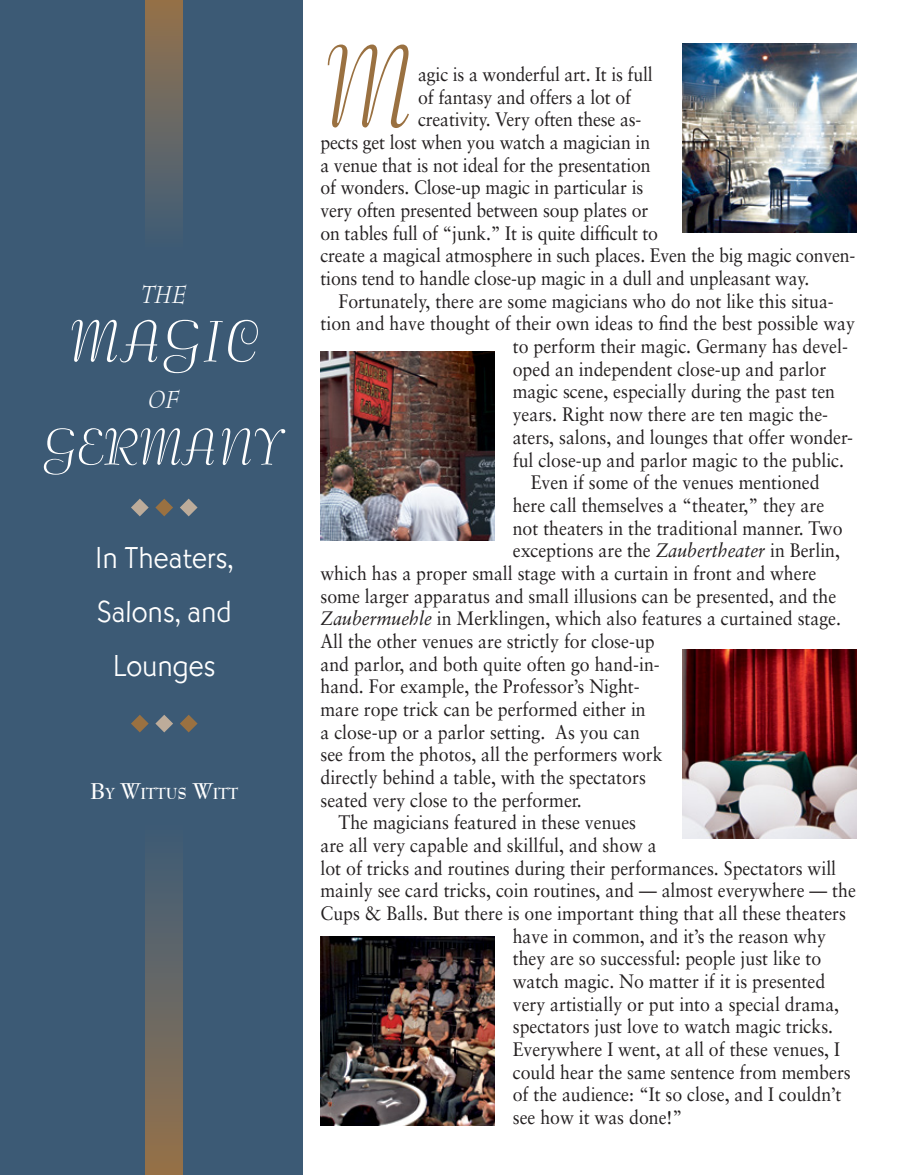
<style>
.page{position:relative;width:918px;height:1175px;background:#fff}
.page>*{position:absolute;margin:0;border:0;box-sizing:border-box;transform-origin:0 0}
.t1{font:115.35px "Bernhard Tango BT";color:#9a7141;scale:.91 1}
.t2{font:58.5px "Bernhard Tango BT";color:#fff}
.t3{font:51px "Bernhard Tango BT";letter-spacing:-.03em;color:#fff}
.t4{font:300 31.5px/54px "Bernhard Got URW";color:#fff;text-align:center;scale:.91 1}
.t5{font:italic 24.15px "Bernhard Modern BT";color:#fff;scale:.91 1}
.t6{font:19.5px "Sabon";color:#231f20;scale:.91 1}
.t7{font:700 15.75px "Bernhard Modern BT";color:#fff;scale:.91 1}
.s1{font-size:22.5px}
.s2{font-style:italic}
</style>
<div class="page">
<div style="left:0;top:0;width:303px;height:1174px;background:#3c5a75"></div>
<div style="left:146px;top:0;width:36px;height:250px;background:linear-gradient(to bottom,#95724c,#3d5c79)"></div>
<div style="left:146px;top:825px;width:36px;height:349px;background:linear-gradient(to bottom,#3d5c79,#96724b)"></div>
<img style="left:682px;top:44px;width:175px;height:188px">
<img style="left:321px;top:352px;width:174px;height:188px">
<img style="left:682px;top:649px;width:175px;height:189px">
<img style="left:321px;top:936px;width:174px;height:189px">
<svg style="left:131px;top:498px;width:18px;height:18px"></svg>
<svg style="left:180px;top:498px;width:18px;height:18px"></svg>
<svg style="left:155px;top:499px;width:18px;height:17px"></svg>
<svg style="left:131px;top:715px;width:18px;height:17px"></svg>
<svg style="left:180px;top:715px;width:18px;height:17px"></svg>
<svg style="left:155px;top:715px;width:18px;height:17px"></svg>
<p class="t5" style="left:141px;top:279px;width:52px">the</p>
<h2 class="t2" style="left:68px;top:307px;width:195px">MAGIC</h2>
<p class="t5" style="left:149px;top:384px;width:35px">of</p>
<h3 class="t3" style="left:43px;top:417px;width:244px">GERMANY</h3>
<h3 class="t4" style="left:95px;top:531px;width:153px">In Theaters,<br>Salons, and<br>Lounges</h3>
<p class="t7" style="left:90px;top:783px;width:164px"><span class="s1">B</span>y <span class="s1">W</span>ittus <span class="s1">W</span>itt</p>
<h1 class="t1" style="left:321px;top:19px;width:110px">M</h1>
<p class="t6" style="left:418px;top:63px;width:259px">agic is a wonderful art. It is full</p>
<p class="t6" style="left:418px;top:85px;width:235px">of fantasy and offers a lot of</p>
<p class="t6" style="left:418px;top:108px;width:247px">creativity. Very often these as-</p>
<p class="t6" style="left:321px;top:131px;width:364px">pects get lost when you watch a magician in</p>
<p class="t6" style="left:321px;top:153px;width:364px">a venue that is not ideal for the presentation</p>
<p class="t6" style="left:321px;top:176px;width:356px">of wonders. Close-up magic in particular is</p>
<p class="t6" style="left:321px;top:199px;width:362px">very often presented between soup plates or</p>
<p class="t6" style="left:321px;top:221px;width:373px">on tables full of “junk.” It is quite difficult to</p>
<p class="t6" style="left:321px;top:244px;width:589px">create a magical atmosphere in such places. Even the big magic conven-</p>
<p class="t6" style="left:321px;top:267px;width:539px">tions tend to handle close-up magic in a dull and unpleasant way.</p>
<p class="t6" style="left:339px;top:289px;width:546px">Fortunately, there are some magicians who do not like this situa-</p>
<p class="t6" style="left:321px;top:312px;width:589px">tion and have thought of their own ideas to find the best possible way</p>
<p class="t6" style="left:513px;top:335px;width:370px">to perform their magic. Germany has devel-</p>
<p class="t6" style="left:513px;top:357px;width:346px">oped an independent close-up and parlor</p>
<p class="t6" style="left:513px;top:380px;width:356px">magic scene, especially during the past ten</p>
<p class="t6" style="left:513px;top:403px;width:348px">years. Right now there are ten magic the-</p>
<p class="t6" style="left:513px;top:425px;width:375px">aters, salons, and lounges that offer wonder-</p>
<p class="t6" style="left:513px;top:448px;width:366px">ful close-up and parlor magic to the public.</p>
<p class="t6" style="left:531px;top:471px;width:319px">Even if some of the venues mentioned</p>
<p class="t6" style="left:513px;top:493px;width:344px">here call themselves a “theater,” they are</p>
<p class="t6" style="left:513px;top:516px;width:364px">not theaters in the traditional manner. Two</p>
<p class="t6" style="left:513px;top:539px;width:361px">exceptions are the <span class="s2">Zaubertheater</span> in Berlin,</p>
<p class="t6" style="left:321px;top:561px;width:547px">which has a proper small stage with a curtain in front and where</p>
<p class="t6" style="left:321px;top:584px;width:568px">some larger apparatus and small illusions can be presented, and the</p>
<p class="t6" style="left:321px;top:607px;width:574px"><span class="s2">Zaubermuehle</span> in Merklingen, which also features a curtained stage.</p>
<p class="t6" style="left:321px;top:629px;width:369px">All the other venues are strictly for close-up</p>
<p class="t6" style="left:321px;top:652px;width:374px">and parlor, and both quite often go hand-in-</p>
<p class="t6" style="left:321px;top:674px;width:352px">hand. For example, the Professor’s Night-</p>
<p class="t6" style="left:321px;top:697px;width:359px">mare rope trick can be performed either in</p>
<p class="t6" style="left:321px;top:720px;width:353px">a close-up or a parlor setting. As you can</p>
<p class="t6" style="left:321px;top:743px;width:377px">see from the photos, all the performers work</p>
<p class="t6" style="left:321px;top:765px;width:359px">directly behind a table, with the spectators</p>
<p class="t6" style="left:321px;top:788px;width:289px">seated very close to the performer.</p>
<p class="t6" style="left:339px;top:811px;width:329px">The magicians featured in these venues</p>
<p class="t6" style="left:321px;top:833px;width:371px">are all very capable and skillful, and show a</p>
<p class="t6" style="left:321px;top:856px;width:568px">lot of tricks and routines during their performances. Spectators will</p>
<p class="t6" style="left:321px;top:878px;width:590px">mainly see card tricks, coin routines, and — almost everywhere — the</p>
<p class="t6" style="left:321px;top:901px;width:579px">Cups &amp; Balls. But there is one important thing that all these theaters</p>
<p class="t6" style="left:513px;top:924px;width:346px">have in common, and it’s the reason why</p>
<p class="t6" style="left:513px;top:946px;width:341px">they are so successful: people just like to</p>
<p class="t6" style="left:513px;top:969px;width:345px">watch magic. No matter if it is presented</p>
<p class="t6" style="left:513px;top:992px;width:360px">very artistially or put into a special drama,</p>
<p class="t6" style="left:513px;top:1014px;width:354px">spectators just love to watch magic tricks.</p>
<p class="t6" style="left:513px;top:1037px;width:361px">Everywhere I went, at all of these venues, I</p>
<p class="t6" style="left:513px;top:1060px;width:373px">could hear the same sentence from members</p>
<p class="t6" style="left:513px;top:1082px;width:363px">of the audience: “It so close, and I couldn’t</p>
<p class="t6" style="left:513px;top:1105px;width:188px">see how it was done!”</p>
</div>
